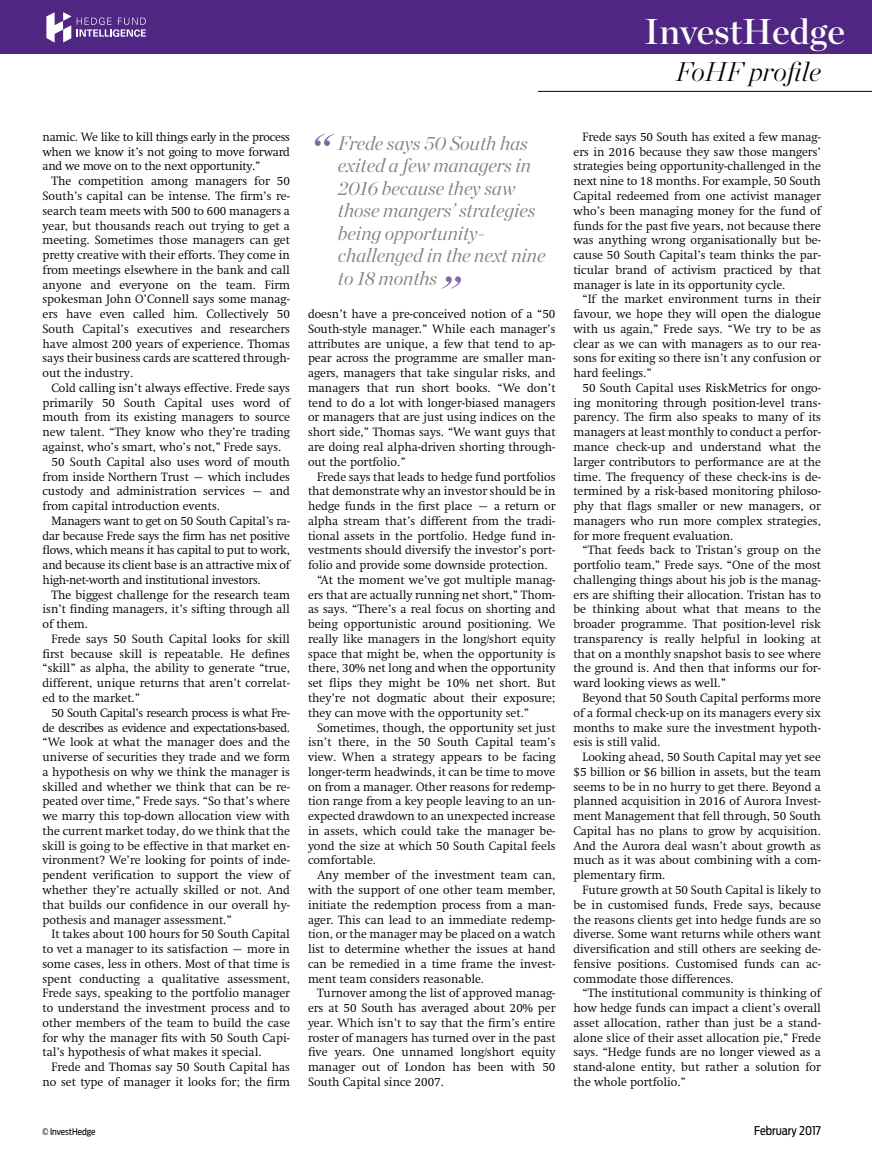
<style>
.page{position:relative;width:872px;height:1157px;background:#fff}
.page>*{position:absolute;margin:0;border:0;box-sizing:border-box;transform-origin:0 0}
.Pullquote{font:italic 300 54px "Chronicle Display";color:#826ba8}
.t1{font:35.85px "Chronicle Display Semi";color:#fff}
.t2{font:italic 200 27px "Chronicle Display";color:#000}
.Pullquote-2{font:italic 300 19.5px/22.5px "Chronicle Display";letter-spacing:-.005em;color:#808184}
.Body_copy{font:300 12.3px/14.7px "Swift LT Pro";color:#000;text-align:justify}
.t3{font:12px "Antenna Cond";color:#000}
.t4{font:9px "Antenna Cond";color:#000}
</style>
<div class="page">
<hr style="left:538px;top:91px;width:334px;height:1px;background:#000">
<div style="left:0;top:0;width:872px;height:53px;background:#4f2682"></div>
<svg style="left:46px;top:12px;width:25px;height:30px"></svg>
<svg style="left:77px;top:17px;width:69px;height:20px"></svg>
<p class="t1" style="left:644px;top:3px;width:202px">InvestHedge</p>
<p class="t2" style="left:675px;top:51px;width:147px">FoHF profile</p>
<p class="Body_copy" style="left:43px;top:129px;width:249px">namic. We like to kill things early in the process when we know it’s not going to move forward and we move on to the next opportunity.”</p>
<p class="Body_copy" style="left:43px;top:174px;width:249px;text-indent:9px">The competition among managers for 50<br>South’s capital can be intense. The firm’s re&shy;search team meets with 500 to 600 managers a year, but thousands reach out trying to get a meeting. Sometimes those managers can get pretty creative with their efforts. They come in from meetings elsewhere in the bank and call anyone and everyone on the team. Firm spokesman John O’Connell says some manag&shy;ers have even called him. Collectively 50<br>South Capital’s executives and researchers have almost 200 years of experience. Thomas says their business cards are scattered through&shy;out the industry.</p>
<p class="Body_copy" style="left:43px;top:380px;width:249px;text-indent:9px">Cold calling isn’t always effective. Frede says primarily 50 South Capital uses word of mouth from its existing managers to source new talent. “They know who they’re trading against, who’s smart, who’s not,” Frede says.</p>
<p class="Body_copy" style="left:43px;top:454px;width:249px;text-indent:9px">50 South Capital also uses word of mouth from inside Northern Trust – which includes custody and administration services – and from capital introduction events.</p>
<p class="Body_copy" style="left:43px;top:513px;width:249px;text-indent:9px">Managers want to get on 50 South Capital’s ra&shy;dar because Frede says the firm has net positive flows, which means it has capital to put to work, and because its client base is an attractive mix of high-net-worth and institutional investors.</p>
<p class="Body_copy" style="left:43px;top:587px;width:249px;text-indent:9px">The biggest challenge for the research team isn’t finding managers, it’s sifting through all of them.</p>
<p class="Body_copy" style="left:43px;top:631px;width:249px;text-indent:9px">Frede says 50 South Capital looks for skill first because skill is repeatable. He defines “skill” as alpha, the ability to generate “true, different, unique returns that aren’t correlat&shy;ed to the market.”</p>
<p class="Body_copy" style="left:43px;top:705px;width:249px;text-indent:9px">50 South Capital’s research process is what Fre&shy;de describes as evidence and expectations-based. “We look at what the manager does and the universe of securities they trade and we form a hypothesis on why we think the manager is skilled and whether we think that can be re&shy;peated over time,” Frede says. “So that’s where we marry this top-down allocation view with the current market today, do we think that the skill is going to be effective in that market en&shy;vironment? We’re looking for points of inde&shy;pendent verification to support the view of whether they’re actually skilled or not. And that builds our confidence in our overall hy&shy;pothesis and manager assessment.”</p>
<p class="Body_copy" style="left:43px;top:926px;width:249px;text-indent:9px">It takes about 100 hours for 50 South Capital to vet a manager to its satisfaction – more in some cases, less in others. Most of that time is spent conducting a qualitative assessment, Frede says, speaking to the portfolio manager to understand the investment process and to other members of the team to build the case for why the manager fits with 50 South Capi&shy;tal’s hypothesis of what makes it special.</p>
<p class="Body_copy" style="left:43px;top:1059px;width:249px;text-align:right">Frede and Thomas say 50 South Capital has no set type of manager it looks for; the firm</p>
<p class="Pullquote" style="left:308px;top:111px;width:22px">“</p>
<p class="Pullquote-2" style="left:338px;top:130px;width:209px">Frede says 50 South has exited a few managers in<br>2016 because they saw those mangers’ strategies being opportunity&shy;challenged in the next nine to 18 months</p>
<p class="Pullquote" style="left:437px;top:253px;width:22px">”</p>
<p class="Body_copy" style="left:308px;top:307px;width:249px">doesn’t have a pre-conceived notion of a “50<br>South-style manager.” While each manager’s attributes are unique, a few that tend to ap&shy;pear across the programme are smaller man&shy;agers, managers that take singular risks, and managers that run short books. “We don’t tend to do a lot with longer-biased managers or managers that are just using indices on the short side,” Thomas says. “We want guys that are doing real alpha-driven shorting through&shy;out the portfolio.”</p>
<p class="Body_copy" style="left:308px;top:469px;width:249px;text-indent:9px">Frede says that leads to hedge fund portfolios that demonstrate why an investor should be in hedge funds in the first place – a return or alpha stream that’s different from the tradi&shy;tional assets in the portfolio. Hedge fund in&shy;vestments should diversify the investor’s port&shy;folio and provide some downside protection.</p>
<p class="Body_copy" style="left:308px;top:572px;width:249px;text-indent:9px">“At the moment we’ve got multiple manag&shy;ers that are actually running net short,” Thom&shy;as says. “There’s a real focus on shorting and being opportunistic around positioning. We really like managers in the long/short equity space that might be, when the opportunity is there, 30% net long and when the opportunity set flips they might be 10% net short. But they’re not dogmatic about their exposure; they can move with the opportunity set.”</p>
<p class="Body_copy" style="left:308px;top:720px;width:249px;text-indent:9px">Sometimes, though, the opportunity set just isn’t there, in the 50 South Capital team’s view. When a strategy appears to be facing longer-term headwinds, it can be time to move on from a manager. Other reasons for redemp&shy;tion range from a key people leaving to an un&shy;expected drawdown to an unexpected increase in assets, which could take the manager be&shy;yond the size at which 50 South Capital feels comfortable.</p>
<p class="Body_copy" style="left:308px;top:867px;width:249px;text-indent:9px">Any member of the investment team can, with the support of one other team member, initiate the redemption process from a man&shy;ager. This can lead to an immediate redemp&shy;tion, or the manager may be placed on a watch list to determine whether the issues at hand can be remedied in a time frame the invest&shy;ment team considers reasonable.</p>
<p class="Body_copy" style="left:308px;top:985px;width:249px;text-indent:9px">Turnover among the list of approved manag&shy;ers at 50 South has averaged about 20% per year. Which isn’t to say that the firm’s entire roster of managers has turned over in the past five years. One unnamed long/short equity manager out of London has been with 50<br>South Capital since 2007.</p>
<p class="Body_copy" style="left:573px;top:129px;width:249px;text-indent:9px">Frede says 50 South has exited a few manag&shy;ers in 2016 because they saw those mangers’ strategies being opportunity-challenged in the next nine to 18 months. For example, 50 South Capital redeemed from one activist manager who’s been managing money for the fund of funds for the past five years, not because there was anything wrong organisationally but be&shy;cause 50 South Capital’s team thinks the par&shy;ticular brand of activism practiced by that manager is late in its opportunity cycle.</p>
<p class="Body_copy" style="left:573px;top:292px;width:249px;text-indent:9px">“If the market environment turns in their favour, we hope they will open the dialogue with us again,” Frede says. “We try to be as clear as we can with managers as to our rea&shy;sons for exiting so there isn’t any confusion or hard feelings.”</p>
<p class="Body_copy" style="left:573px;top:380px;width:249px;text-indent:9px">50 South Capital uses RiskMetrics for ongo&shy;ing monitoring through position-level trans&shy;parency. The firm also speaks to many of its managers at least monthly to conduct a perfor&shy;mance check-up and understand what the larger contributors to performance are at the time. The frequency of these check-ins is de&shy;termined by a risk-based monitoring philoso&shy;phy that flags smaller or new managers, or managers who run more complex strategies, for more frequent evaluation.</p>
<p class="Body_copy" style="left:573px;top:543px;width:249px;text-indent:9px">“That feeds back to Tristan’s group on the portfolio team,” Frede says. “One of the most challenging things about his job is the manag&shy;ers are shifting their allocation. Tristan has to be thinking about what that means to the broader programme. That position-level risk transparency is really helpful in looking at that on a monthly snapshot basis to see where the ground is. And then that informs our for&shy;ward looking views as well.”</p>
<p class="Body_copy" style="left:573px;top:690px;width:249px;text-indent:9px">Beyond that 50 South Capital performs more of a formal check-up on its managers every six months to make sure the investment hypoth&shy;esis is still valid.</p>
<p class="Body_copy" style="left:573px;top:749px;width:249px;text-indent:9px">Looking ahead, 50 South Capital may yet see $5 billion or $6 billion in assets, but the team seems to be in no hurry to get there. Beyond a planned acquisition in 2016 of Aurora Invest&shy;ment Management that fell through, 50 South Capital has no plans to grow by acquisition.<br>And the Aurora deal wasn’t about growth as much as it was about combining with a com&shy;plementary firm.</p>
<p class="Body_copy" style="left:573px;top:882px;width:249px;text-indent:9px">Future growth at 50 South Capital is likely to be in customised funds, Frede says, because the reasons clients get into hedge funds are so diverse. Some want returns while others want diversification and still others are seeking de&shy;fensive positions. Customised funds can ac&shy;commodate those differences.</p>
<p class="Body_copy" style="left:573px;top:985px;width:249px;text-indent:9px">“The institutional community is thinking of how hedge funds can impact a client’s overall asset allocation, rather than just be a stand&shy;alone slice of their asset allocation pie,” Frede says. “Hedge funds are no longer viewed as a stand-alone entity, but rather a solution for the whole portfolio.”</p>
<p class="t4" style="left:43px;top:1126px;width:55px">© InvestHedge</p>
<p class="t3" style="left:754px;top:1123px;width:68px">February 2017</p>
</div>
